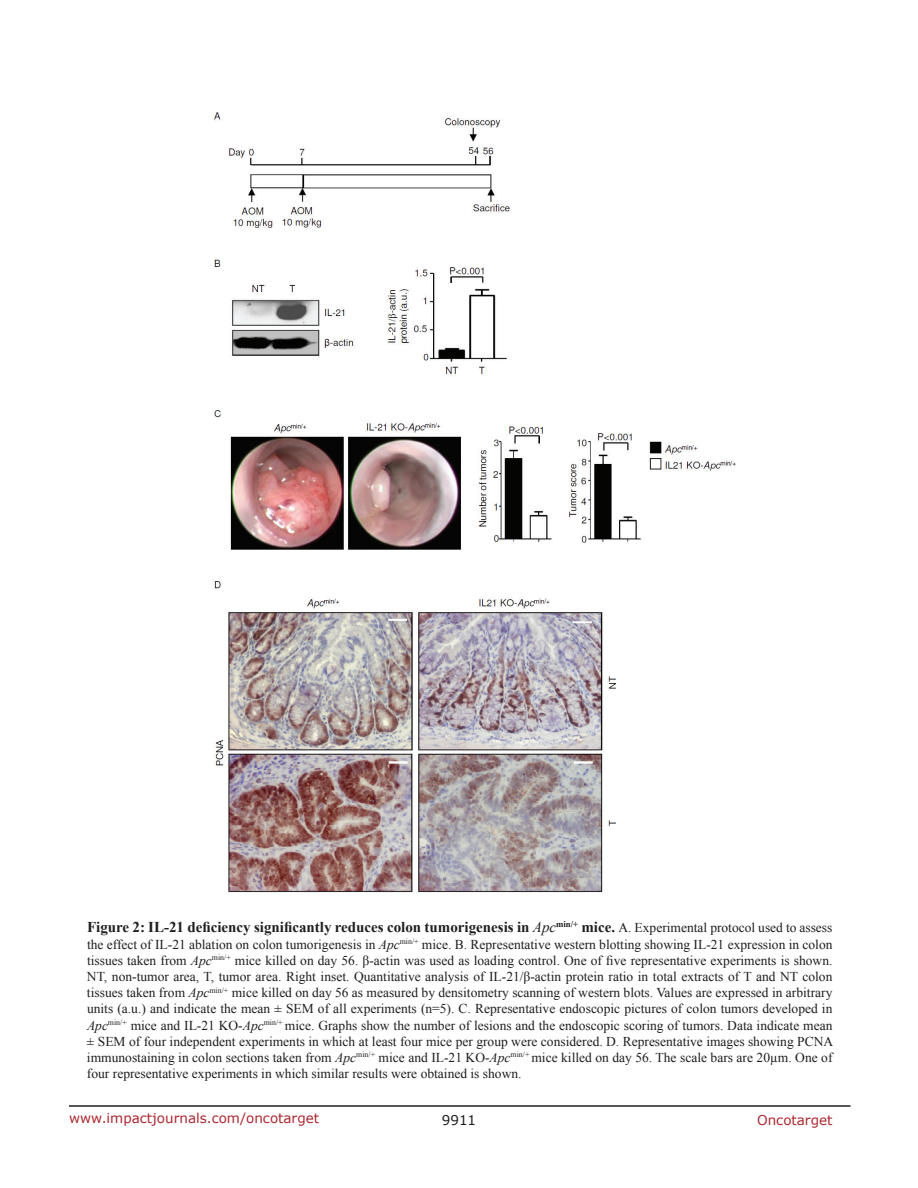
<style>
.page{position:relative;width:918px;height:1188px;background:#fff}
.page>*{position:absolute;margin:0;border:0;box-sizing:border-box;transform-origin:0 0}
.t1{font:700 15px "Times New Roman";color:#201d20}
.t2{font:13.5px/16.2px "Times New Roman";color:#201d20;text-align:justify}
.t3{font:13.5px "Verdana";color:#ac2830}
.t4{font:13.5px "Verdana";color:#201d20}
.s1{font-weight:400;font-style:italic}
.s2{font-weight:400;font-size:13.5px}
.s3{font-style:italic}
</style>
<div class="page">
<hr style="left:69px;top:1105px;width:781px;height:2px;background:#231f20">
<img style="left:214px;top:112px;width:522px;height:781px">
<p class="t1" style="left:87px;top:917px;width:747px">Figure 2: IL-21 deficiency significantly reduces colon tumorigenesis in <span class="s1">Apc</span><sup>min/+</sup> mice. <span class="s2">A. Experimental protocol used to assess</span></p>
<p class="t2" style="left:87px;top:936px;width:748px">the effect of IL-21 ablation on colon tumorigenesis in <span class="s3">Apc</span><sup>min/+</sup> mice. B. Representative western blotting showing IL-21 expression in colon tissues taken from <span class="s3">Apc</span><sup>min/+</sup> mice killed on day 56. β-actin was used as loading control. One of five representative experiments is shown.<br>NT, non-tumor area, T, tumor area. Right inset. Quantitative analysis of IL-21/β-actin protein ratio in total extracts of T and NT colon tissues taken from <span class="s3">Apc</span><sup>min/+</sup> mice killed on day 56 as measured by densitometry scanning of western blots. Values are expressed in arbitrary units (a.u.) and indicate the mean ± SEM of all experiments (n=5). C. Representative endoscopic pictures of colon tumors developed in <span class="s3">Apc</span><sup>min/+</sup> mice and IL-21 KO-<span class="s3">Apc</span><sup>min/+</sup> mice. Graphs show the number of lesions and the endoscopic scoring of tumors. Data indicate mean ± SEM of four independent experiments in which at least four mice per group were considered. D. Representative images showing PCNA immunostaining in colon sections taken from <span class="s3">Apc</span><sup>min/+</sup> mice and IL-21 KO-<span class="s3">Apc</span><sup>min/+</sup> mice killed on day 56. The scale bars are 20µm. One of four representative experiments in which similar results were obtained is shown.</p>
<p class="t3" style="left:69px;top:1109px;width:252px">www.impactjournals.com/oncotarget</p>
<p class="t4" style="left:442px;top:1111px;width:36px">9911</p>
<p class="t3" style="left:757px;top:1111px;width:77px">Oncotarget</p>
</div>
